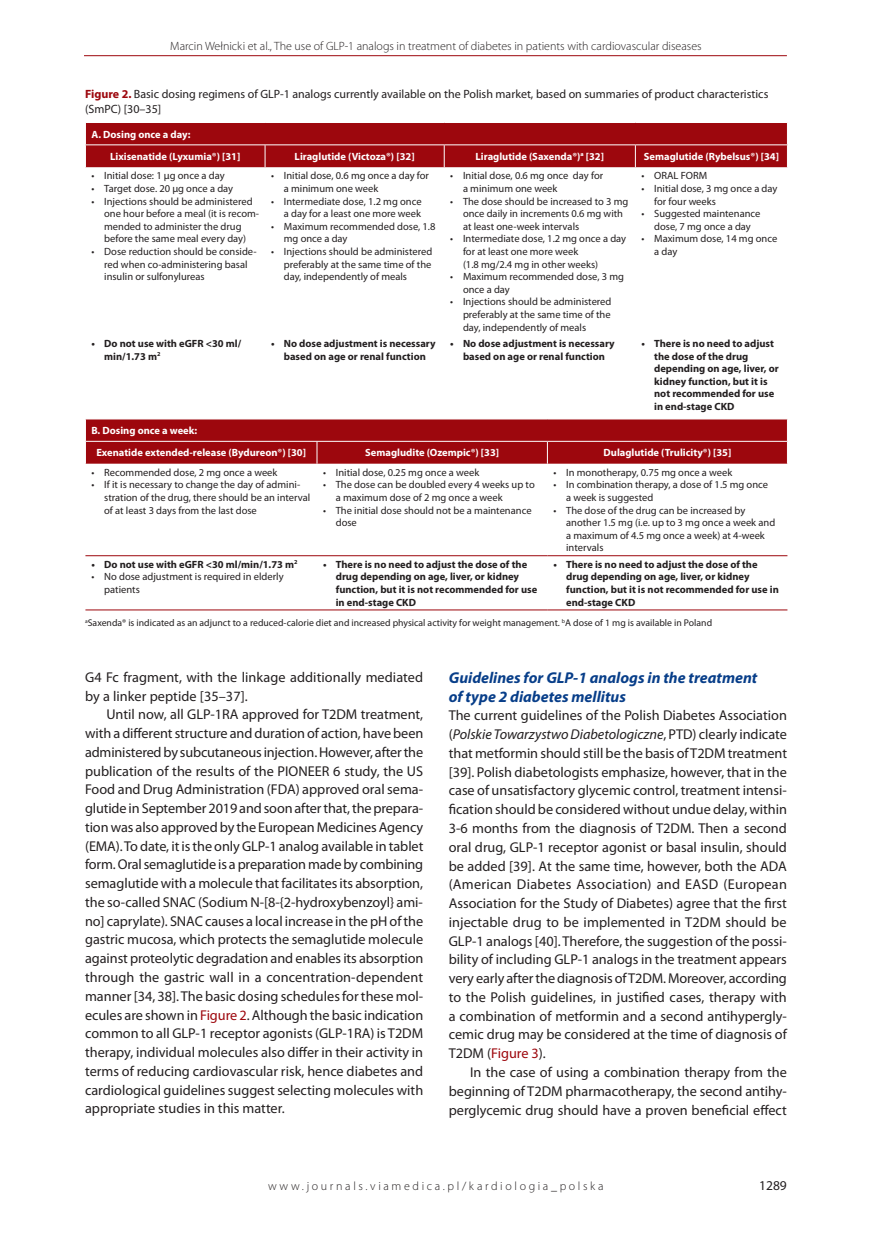
<style>
.page{position:relative;width:872px;height:1234px;background:#fff}
.page>*{position:absolute;margin:0;border:0;box-sizing:border-box;transform-origin:0 0}
.t1{font:italic 700 15.75px/18.8px "Myriad Pro";color:#083e89}
.t2{font:14.25px/18.8px "Myriad Pro";color:#231f20;text-align:justify}
.t3{font:13.5px "Myriad Pro";color:#231f20}
.t4{font:12px/14.4px "Myriad Pro";color:#231f20}
.t5{font:300 12px "Myriad Pro";color:#231f20}
.t6{font:300 12px "Myriad Pro";letter-spacing:.22em;color:#231f20}
.t7{font:10.5px/12.6px "Myriad Pro";color:#231f20}
.t8{font:700 10.5px/12.6px "Myriad Pro";color:#231f20}
.t9{font:700 10.5px/22.4px "Myriad Pro";color:#fff}
.t10{font:9.75px "Myriad Pro";color:#231f20}
.s1{font-weight:700;color:#9d070d}
.s2{color:#9d070d}
.s3{font-style:italic}
</style>
<div class="page">
<hr style="left:84px;top:55px;width:703px;height:1px;background:#9d070d">
<div style="left:85px;top:122px;width:703px;height:45px;background:#9d070d"></div>
<hr style="left:85px;top:144px;width:180px;height:1px;background:#fff">
<hr style="left:265px;top:144px;width:179px;height:1px;background:#fff">
<hr style="left:444px;top:144px;width:191px;height:1px;background:#fff">
<hr style="left:635px;top:144px;width:153px;height:1px;background:#fff">
<hr style="left:85px;top:555px;width:232px;height:1px;background:#9d070d">
<hr style="left:317px;top:555px;width:230px;height:1px;background:#9d070d">
<hr style="left:547px;top:555px;width:240px;height:1px;background:#9d070d">
<hr style="left:85px;top:609px;width:232px;height:1px;background:#9d070d">
<hr style="left:317px;top:609px;width:230px;height:1px;background:#9d070d">
<hr style="left:547px;top:609px;width:240px;height:1px;background:#9d070d">
<div style="left:85px;top:419px;width:703px;height:44px;background:#9d070d"></div>
<hr style="left:85px;top:441px;width:232px;height:1px;background:#fff">
<hr style="left:317px;top:441px;width:230px;height:1px;background:#fff">
<hr style="left:547px;top:441px;width:241px;height:1px;background:#fff">
<p class="t5" style="left:170px;top:39px;width:533px">Marcin Wełnicki et al., The use of GLP-1 analogs in treatment of diabetes in patients with cardiovascular diseases</p>
<p class="t4" style="left:85px;top:87px;width:685px"><span class="s1">Figure 2.</span> Basic dosing regimens of GLP-1 analogs currently available on the Polish market, based on summaries of product characteristics (SmPC) [30–35]</p>
<p class="t9" style="left:110px;top:122px;width:132px;text-indent:-19px">A. Dosing once a day:<br>Lixisenatide (Lyxumia®) [31]</p>
<p class="t9" style="left:295px;top:145px;width:121px">Liraglutide (Victoza®) [32]</p>
<p class="t9" style="left:475px;top:145px;width:130px">Liraglutide (Saxenda®)<sup>a</sup> [32]</p>
<p class="t9" style="left:644px;top:145px;width:137px">Semaglutide (Rybelsus®) [34]</p>
<p class="t7" style="left:91px;top:169px;width:135px">• Initial dose: 1 μg once a day</p>
<p class="t7" style="left:91px;top:182px;width:143px">• Target dose. 20 μg once a day</p>
<p class="t7" style="left:104px;top:194px;width:156px;text-indent:-13px">• Injections should be administered one hour before a meal (it is recom&shy;mended to administer the drug before the same meal every day)</p>
<p class="t7" style="left:104px;top:245px;width:154px;text-indent:-13px">• Dose reduction should be conside&shy;red when co-administering basal insulin or sulfonylureas</p>
<p class="t7" style="left:284px;top:169px;width:147px;text-indent:-13px">• Initial dose, 0.6 mg once a day for a minimum one week</p>
<p class="t7" style="left:271px;top:194px;width:152px;text-align:right">• Intermediate dose, 1.2 mg once a day for a least one more week</p>
<p class="t7" style="left:284px;top:220px;width:153px;text-indent:-13px">• Maximum recommended dose, 1.8 mg once a day</p>
<p class="t7" style="left:284px;top:245px;width:150px;text-align:justify;text-indent:-13px">• Injections should be administered preferably at the same time of the day, independently of meals</p>
<p class="t7" style="left:463px;top:169px;width:142px;text-indent:-13px">• Initial dose, 0.6 mg once day for a minimum one week</p>
<p class="t7" style="left:463px;top:194px;width:167px;text-indent:-13px">• The dose should be increased to 3 mg once daily in increments 0.6 mg with at least one-week intervals</p>
<p class="t7" style="left:463px;top:232px;width:165px;text-indent:-13px">• Intermediate dose, 1.2 mg once a day for at least one more week<br>(1.8 mg/2.4 mg in other weeks)</p>
<p class="t7" style="left:463px;top:270px;width:162px;text-indent:-13px">• Maximum recommended dose, 3 mg once a day</p>
<p class="t7" style="left:463px;top:295px;width:150px;text-align:justify;text-indent:-13px">• Injections should be administered preferably at the same time of the day, independently of meals</p>
<p class="t7" style="left:641px;top:169px;width:67px">• ORAL FORM</p>
<p class="t7" style="left:654px;top:182px;width:125px;text-indent:-13px">• Initial dose, 3 mg once a day for four weeks</p>
<p class="t7" style="left:641px;top:207px;width:121px;text-align:center">• Suggested maintenance dose, 7 mg once a day</p>
<p class="t7" style="left:654px;top:232px;width:125px;text-indent:-13px">• Maximum dose, 14 mg once a day</p>
<p class="t8" style="left:104px;top:337px;width:139px;text-indent:-13px">• Do not use with eGFR &lt;30 ml/ min/1.73 m<sup>2</sup></p>
<p class="t8" style="left:271px;top:337px;width:166px;text-align:center">• No dose adjustment is necessary based on age or renal function</p>
<p class="t8" style="left:450px;top:337px;width:166px;text-align:center">• No dose adjustment is necessary based on age or renal function</p>
<p class="t8" style="left:654px;top:337px;width:126px;text-indent:-13px">• There is no need to adjust the dose of the drug depending on age, liver, or kidney function, but it is not recommended for use in end-stage CKD</p>
<p class="t9" style="left:96px;top:419px;width:211px;text-indent:-5px">B. Dosing once a week:<br>Exenatide extended-release (Bydureon®) [30]</p>
<p class="t9" style="left:365px;top:441px;width:135px">Semagludite (Ozempic®) [33]</p>
<p class="t9" style="left:603px;top:441px;width:129px">Dulaglutide (Trulicity®) [35]</p>
<p class="t7" style="left:91px;top:465px;width:187px">• Recommended dose, 2 mg once a week</p>
<p class="t7" style="left:104px;top:478px;width:208px;text-indent:-13px">• If it is necessary to change the day of admini&shy;stration of the drug, there should be an interval of at least 3 days from the last dose</p>
<p class="t7" style="left:323px;top:465px;width:158px">• Initial dose, 0.25 mg once a week</p>
<p class="t7" style="left:336px;top:478px;width:200px;text-indent:-13px">• The dose can be doubled every 4 weeks up to a maximum dose of 2 mg once a week</p>
<p class="t7" style="left:336px;top:503px;width:197px;text-indent:-13px">• The initial dose should not be a maintenance dose</p>
<p class="t7" style="left:553px;top:465px;width:180px">• In monotherapy, 0.75 mg once a week</p>
<p class="t7" style="left:566px;top:478px;width:203px;text-indent:-13px">• In combination therapy, a dose of 1.5 mg once a week is suggested</p>
<p class="t7" style="left:566px;top:503px;width:211px;text-indent:-13px">• The dose of the drug can be increased by another 1.5 mg (i.e. up to 3 mg once a week and a maximum of 4.5 mg once a week) at 4-week intervals</p>
<p class="t8" style="left:336px;top:557px;width:203px;text-indent:-13px">• There is no need to adjust the dose of the drug depending on age, liver, or kidney function, but it is not recommended for use in end-stage CKD</p>
<p class="t8" style="left:566px;top:557px;width:214px;text-indent:-13px">• There is no need to adjust the dose of the drug depending on age, liver, or kidney function, but it is not recommended for use in end-stage CKD</p>
<p class="t10" style="left:85px;top:617px;width:628px"><sup>a</sup>Saxenda® is indicated as an adjunct to a reduced-calorie diet and increased physical activity for weight management. <sup>b</sup>A dose of 1 mg is available in Poland</p>
<p class="t8" style="left:91px;top:557px;width:208px">• Do not use with eGFR &lt;30 ml/min/1.73 m<sup>2</sup></p>
<p class="t7" style="left:104px;top:570px;width:181px;text-indent:-13px">• No dose adjustment is required in elderly patients</p>
<p class="t2" style="left:85px;top:667px;width:340px">G4 Fc fragment, with the linkage additionally mediated by a linker peptide [35–37].</p>
<p class="t2" style="left:85px;top:704px;width:340px;text-indent:21px">Until now, all GLP-1RA approved for T2DM treatment, with a different structure and duration of action, have been administered by subcutaneous injection. However, after the publication of the results of the PIONEER 6 study, the US Food and Drug Administration (FDA) approved oral sema&shy;glutide in September 2019 and soon after that, the prepara&shy;tion was also approved by the European Medicines Agency (EMA). To date, it is the only GLP-1 analog available in tablet form. Oral semaglutide is a preparation made by combining semaglutide with a molecule that facilitates its absorption, the so-called SNAC (Sodium N-[8-{2-hydroxybenzoyl} ami&shy;no] caprylate). SNAC causes a local increase in the pH of the gastric mucosa, which protects the semaglutide molecule against proteolytic degradation and enables its absorption through the gastric wall in a concentration-dependent manner [34, 38]. The basic dosing schedules for these mol&shy;ecules are shown in <span class="s2">Figure 2</span>. Although the basic indication common to all GLP-1 receptor agonists (GLP-1RA) is T2DM therapy, individual molecules also differ in their activity in terms of reducing cardiovascular risk, hence diabetes and cardiological guidelines suggest selecting molecules with appropriate studies in this matter.</p>
<p class="t1" style="left:449px;top:667px;width:310px">Guidelines for GLP-1 analogs in the treatment of type 2 diabetes mellitus</p>
<p class="t2" style="left:449px;top:705px;width:340px">The current guidelines of the Polish Diabetes Association (<span class="s3">Polskie Towarzystwo Diabetologiczne</span>, PTD) clearly indicate that metformin should still be the basis of T2DM treatment [39]. Polish diabetologists emphasize, however, that in the case of unsatisfactory glycemic control, treatment intensi&shy;fication should be considered without undue delay, within 3-6 months from the diagnosis of T2DM. Then a second oral drug, GLP-1 receptor agonist or basal insulin, should be added [39]. At the same time, however, both the ADA (American Diabetes Association) and EASD (European Association for the Study of Diabetes) agree that the first injectable drug to be implemented in T2DM should be GLP-1 analogs [40]. Therefore, the suggestion of the possi&shy;bility of including GLP-1 analogs in the treatment appears very early after the diagnosis of T2DM. Moreover, according to the Polish guidelines, in justified cases, therapy with a combination of metformin and a second antihypergly&shy;cemic drug may be considered at the time of diagnosis of T2DM (<span class="s2">Figure 3</span>).</p>
<p class="t2" style="left:449px;top:1062px;width:340px;text-indent:21px">In the case of using a combination therapy from the beginning of T2DM pharmacotherapy, the second antihy&shy;perglycemic drug should have a proven beneficial effect</p>
<p class="t6" style="left:268px;top:1179px;width:337px">www.journals.viamedica.pl/kardiologia_polska</p>
<p class="t3" style="left:759px;top:1176px;width:29px">1289</p>
</div>
